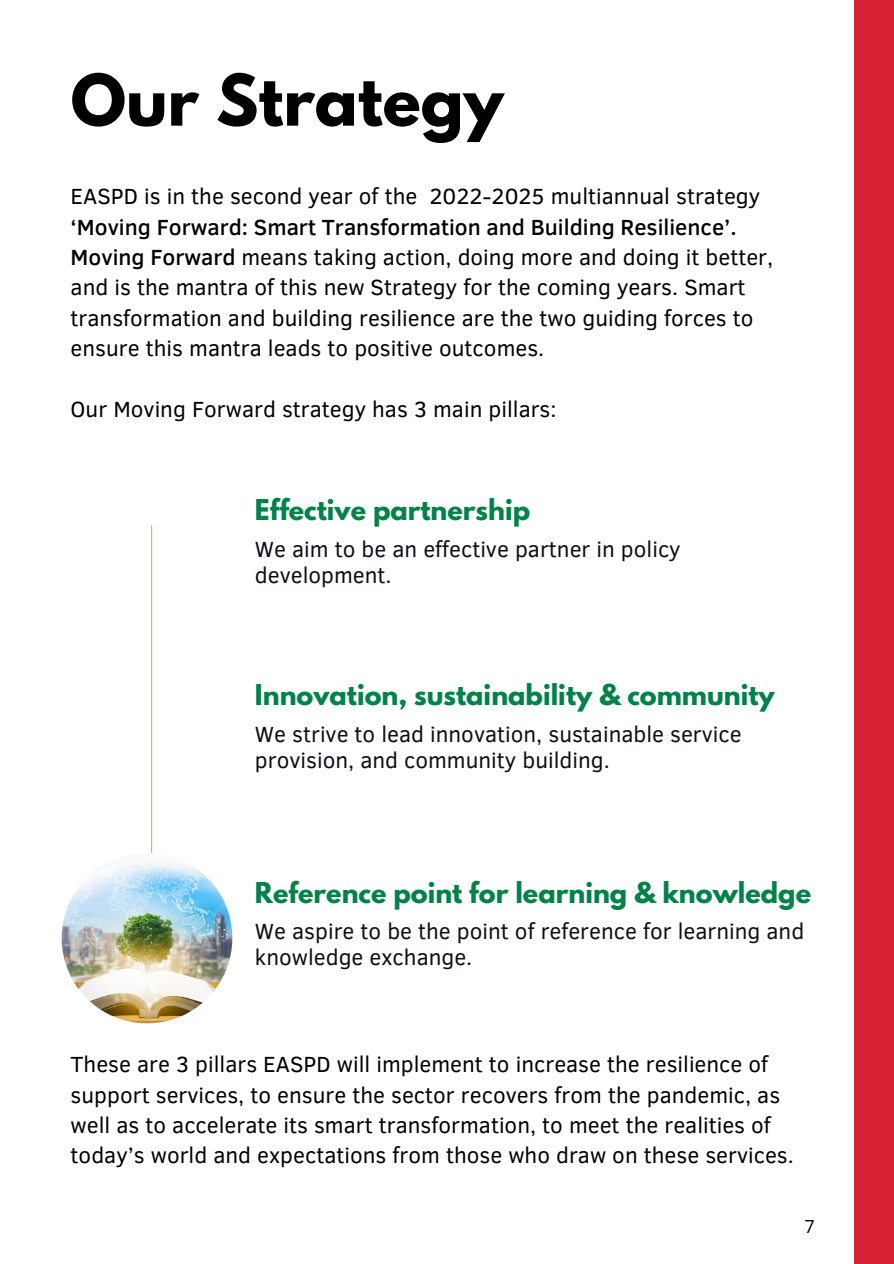
<style>
.page{position:relative;width:894px;height:1264px;background:#fff}
.page>*{position:absolute;margin:0;border:0;box-sizing:border-box;transform-origin:0 0}
.t1{font:700 63px "League Spartan";color:#000}
.t2{font:700 25.5px "League Spartan";color:#008249}
.t3{font:22.5px/30.3px "Clear Sans";color:#000}
.t4{font:22.5px/25.8px "Clear Sans";color:#110c19}
.t5{font:18px "Open Sans";color:#000}
.s1{font-weight:500}
</style>
<div class="page">
<div style="left:854px;top:0;width:39px;height:1263px;background:#d62132"></div>
<hr style="left:151px;top:525px;width:1px;height:403px;background:#f2aa40">
<img style="left:62px;top:852px;width:170px;height:171px;border-radius:50%">
<p class="t1" style="left:71px;top:69px;width:434px">Our Strategy</p>
<h1 class="t3" style="left:71px;top:180px;width:704px">EASPD is in the second year of the 2022-2025 multiannual strategy <span class="s1">‘Moving Forward: Smart Transformation and Building Resilience’.<br>Moving Forward</span> means taking action, doing more and doing it better, and is the mantra of this new Strategy for the coming years. Smart transformation and building resilience are the two guiding forces to ensure this mantra leads to positive outcomes.</h1>
<p class="t3" style="left:71px;top:393px;width:487px">Our Moving Forward strategy has 3 main pillars:</p>
<p class="t2" style="left:255px;top:497px;width:276px">Effective partnership</p>
<h2 class="t4" style="left:255px;top:535px;width:427px">We aim to be an effective partner in policy development.</h2>
<h2 class="t2" style="left:255px;top:682px;width:521px">Innovation, sustainability &amp; community</h2>
<p class="t4" style="left:255px;top:720px;width:488px">We strive to lead innovation, sustainable service provision, and community building.</p>
<p class="t2" style="left:255px;top:879px;width:557px">Reference point for learning &amp; knowledge</p>
<p class="t4" style="left:255px;top:917px;width:550px">We aspire to be the point of reference for learning and knowledge exchange.</p>
<p class="t3" style="left:71px;top:1048px;width:724px">These are 3 pillars EASPD will implement to increase the resilience of support services, to ensure the sector recovers from the pandemic, as well as to accelerate its smart transformation, to meet the realities of today’s world and expectations from those who draw on these services.</p>
<p class="t5" style="left:804px;top:1213px;width:12px">7</p>
</div>
